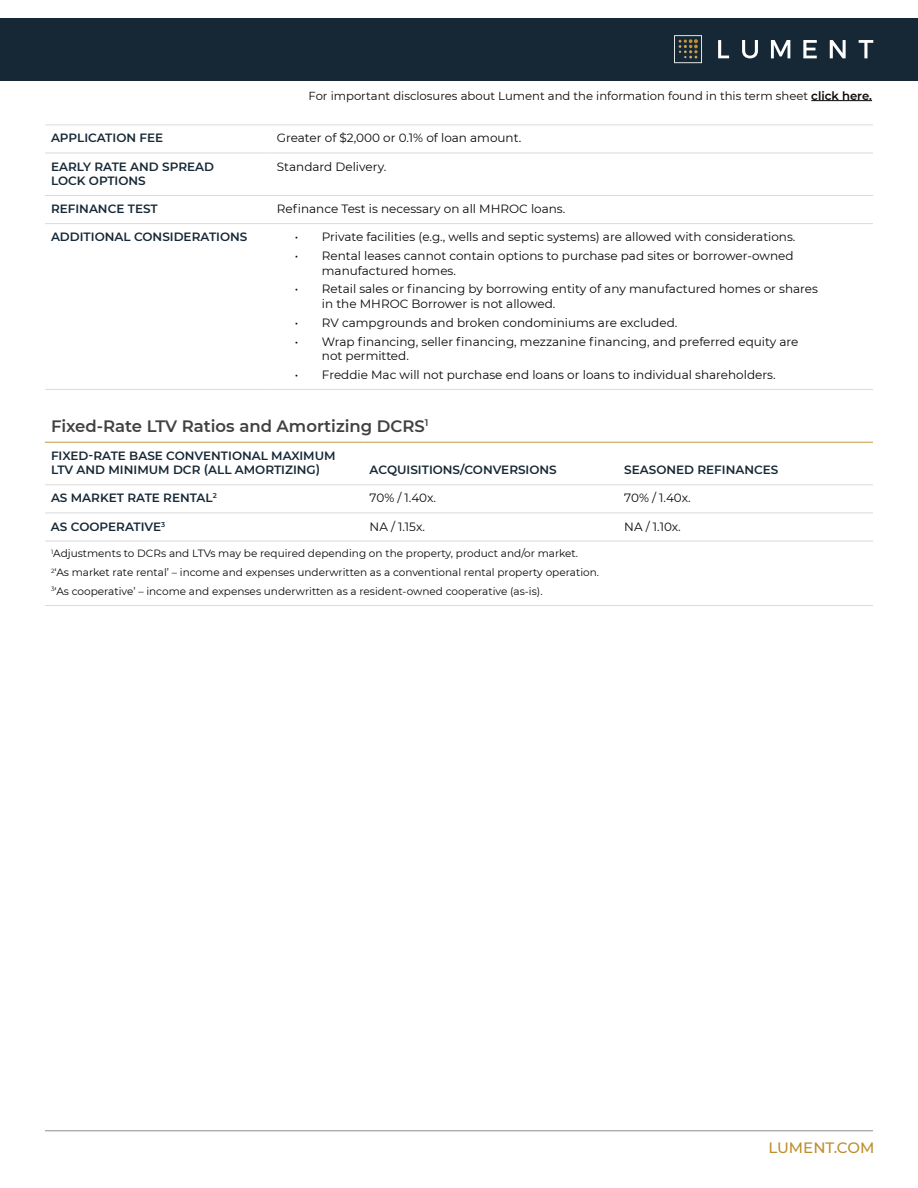
<style>
.page{position:relative;width:918px;height:1188px;background:#fff}
.page>*{position:absolute;margin:0;border:0;box-sizing:border-box;transform-origin:0 0}
.t1{font:600 16.5px "Montserrat";color:#414042}
.t2{font:500 15px "Montserrat";color:#bf8d2c}
.t3{font:12px/14.4px "Montserrat";color:#0a0807}
.t4{font:600 12px/14.4px "Montserrat";color:#162835}
.t5{font:11.7px "Montserrat";color:#0a0807}
.t6{font:10.5px/18.9px "Montserrat";color:#0a0807}
.s1{font-weight:600}
</style>
<div class="page">
<div style="left:0;top:18px;width:918px;height:63px;background:#162835"></div>
<svg style="left:674px;top:35px;width:28px;height:28px"></svg>
<svg style="left:718px;top:40px;width:11px;height:18px"></svg>
<svg style="left:742px;top:40px;width:16px;height:18px"></svg>
<svg style="left:771px;top:40px;width:19px;height:18px"></svg>
<svg style="left:830px;top:40px;width:16px;height:18px"></svg>
<svg style="left:859px;top:40px;width:14px;height:18px"></svg>
<svg style="left:803px;top:40px;width:14px;height:18px"></svg>
<hr style="left:45px;top:1130px;width:828px;height:1px;background:#9a9a9c">
<hr style="left:45px;top:513px;width:319px;height:1px;background:#dcdbdc">
<hr style="left:364px;top:513px;width:254px;height:1px;background:#dcdbdc">
<hr style="left:618px;top:513px;width:255px;height:1px;background:#dcdbdc">
<hr style="left:45px;top:541px;width:319px;height:1px;background:#dcdbdc">
<hr style="left:364px;top:541px;width:254px;height:1px;background:#dcdbdc">
<hr style="left:618px;top:541px;width:255px;height:1px;background:#dcdbdc">
<hr style="left:45px;top:605px;width:319px;height:1px;background:#dcdbdc">
<hr style="left:364px;top:605px;width:254px;height:1px;background:#dcdbdc">
<hr style="left:618px;top:605px;width:255px;height:1px;background:#dcdbdc">
<hr style="left:45px;top:484px;width:319px;height:1px;background:#dcdbdc">
<hr style="left:364px;top:484px;width:254px;height:1px;background:#dcdbdc">
<hr style="left:618px;top:484px;width:255px;height:1px;background:#dcdbdc">
<hr style="left:45px;top:442px;width:319px;height:1px;background:#cca359">
<hr style="left:364px;top:442px;width:254px;height:1px;background:#cca359">
<hr style="left:618px;top:442px;width:255px;height:1px;background:#cca359">
<hr style="left:45px;top:124px;width:226px;height:1px;background:#dcdbdc">
<hr style="left:271px;top:124px;width:602px;height:1px;background:#dcdbdc">
<hr style="left:45px;top:153px;width:226px;height:1px;background:#dcdbdc">
<hr style="left:271px;top:153px;width:602px;height:1px;background:#dcdbdc">
<hr style="left:45px;top:195px;width:226px;height:1px;background:#dcdbdc">
<hr style="left:271px;top:195px;width:602px;height:1px;background:#dcdbdc">
<hr style="left:45px;top:223px;width:226px;height:1px;background:#dcdbdc">
<hr style="left:271px;top:223px;width:602px;height:1px;background:#dcdbdc">
<hr style="left:45px;top:389px;width:226px;height:1px;background:#dcdbdc">
<hr style="left:271px;top:389px;width:602px;height:1px;background:#dcdbdc">
<hr style="left:811px;top:100px;width:61px;height:1px;background:#0a0807">
<p class="t5" style="left:309px;top:88px;width:565px">For important disclosures about Lument and the information found in this term sheet <span class="s1">click here.</span></p>
<p class="t4" style="left:51px;top:130px;width:114px">APPLICATION FEE</p>
<p class="t3" style="left:277px;top:131px;width:246px">Greater of $2,000 or 0.1% of loan amount.</p>
<p class="t4" style="left:51px;top:159px;width:165px">EARLY RATE AND SPREAD<br>LOCK OPTIONS</p>
<p class="t3" style="left:277px;top:159px;width:111px">Standard Delivery.</p>
<p class="t4" style="left:51px;top:201px;width:108px">REFINANCE TEST</p>
<p class="t3" style="left:277px;top:201px;width:290px">Refinance Test is necessary on all MHROC loans.</p>
<p class="t4" style="left:51px;top:229px;width:198px">ADDITIONAL CONSIDERATIONS</p>
<p class="t3" style="left:295px;top:229px;width:502px">• Private facilities (e.g., wells and septic systems) are allowed with considerations.</p>
<p class="t3" style="left:322px;top:248px;width:473px;text-indent:-27px">• Rental leases cannot contain options to purchase pad sites or borrower-owned manufactured homes.</p>
<p class="t3" style="left:322px;top:282px;width:498px;text-indent:-27px">• Retail sales or financing by borrowing entity of any manufactured homes or shares in the MHROC Borrower is not allowed.</p>
<p class="t3" style="left:295px;top:315px;width:384px">• RV campgrounds and broken condominiums are excluded.</p>
<p class="t3" style="left:322px;top:334px;width:478px;text-indent:-27px">• Wrap financing, seller financing, mezzanine financing, and preferred equity are not permitted.</p>
<p class="t3" style="left:295px;top:367px;width:482px">• Freddie Mac will not purchase end loans or loans to individual shareholders.</p>
<h1 class="t1" style="left:51px;top:414px;width:379px">Fixed-Rate LTV Ratios and Amortizing DCRS<sup>1</sup></h1>
<p class="t4" style="left:51px;top:448px;width:286px">FIXED-RATE BASE CONVENTIONAL MAXIMUM<br>LTV AND MINIMUM DCR (ALL AMORTIZING)</p>
<p class="t4" style="left:370px;top:462px;width:189px">ACQUISITIONS/CONVERSIONS</p>
<p class="t4" style="left:624px;top:462px;width:156px">SEASONED REFINANCES</p>
<p class="t4" style="left:51px;top:490px;width:167px">AS MARKET RATE RENTAL<sup>2</sup></p>
<p class="t3" style="left:370px;top:491px;width:68px">70% / 1.40x.</p>
<p class="t3" style="left:624px;top:491px;width:68px">70% / 1.40x.</p>
<p class="t4" style="left:51px;top:519px;width:116px">AS COOPERATIVE<sup>3</sup></p>
<p class="t3" style="left:370px;top:519px;width:57px">NA / 1.15x.</p>
<p class="t3" style="left:624px;top:519px;width:58px">NA / 1.10x.</p>
<p class="t6" style="left:51px;top:544px;width:550px"><sup>1</sup>Adjustments to DCRs and LTVs may be required depending on the property, product and/or market.<br><sup>2</sup>‘As market rate rental’ – income and expenses underwritten as a conventional rental property operation.<br><sup>3</sup>‘As cooperative’ – income and expenses underwritten as a resident-owned cooperative (as-is).</p>
<p class="t2" style="left:768px;top:1137px;width:108px">LUMENT.COM</p>
</div>
